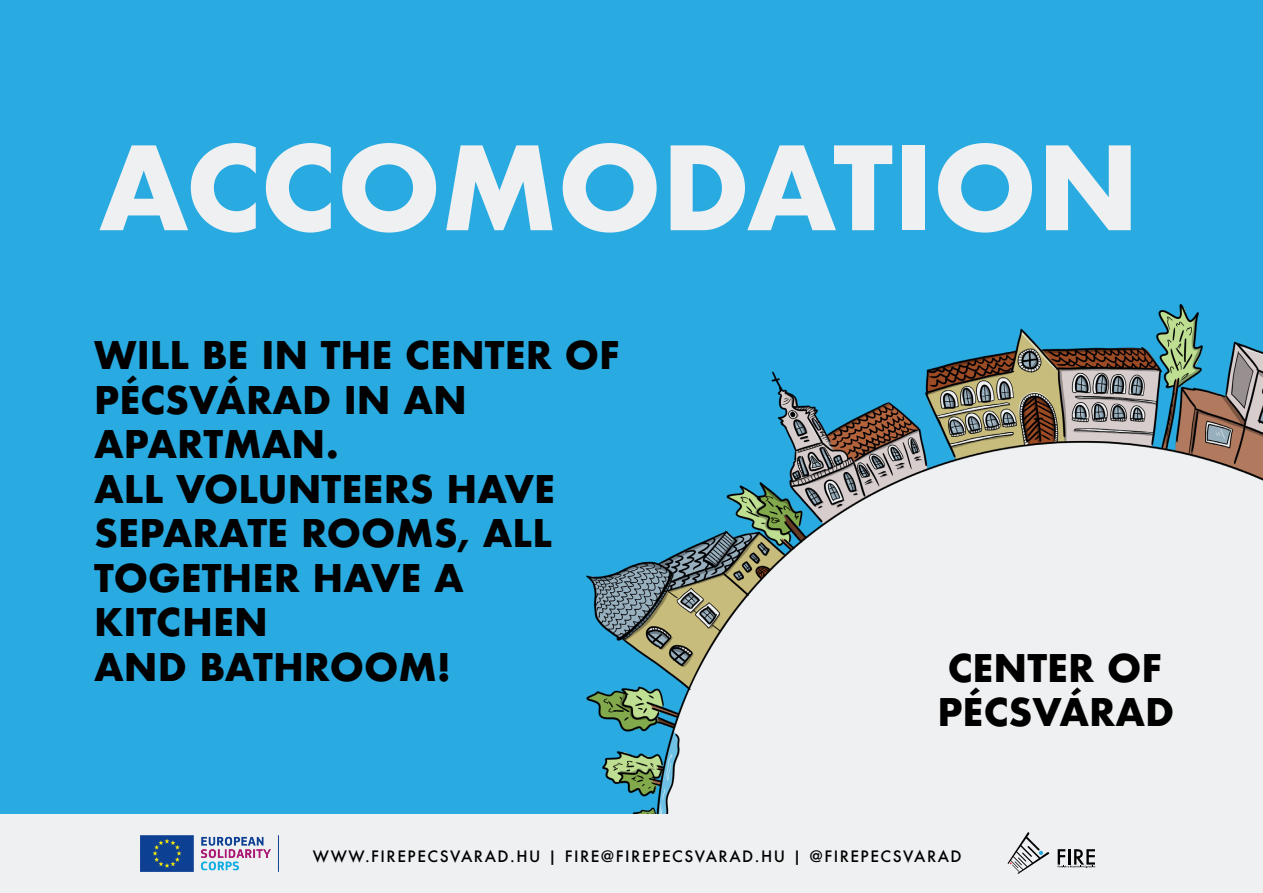
<style>
.page{position:relative;width:1263px;height:893px;background:#29aae1}
.page>*{position:absolute;margin:0;border:0;box-sizing:border-box;transform-origin:0 0}
.t1{font:700 112.5px "Futura";color:#eef0f1}
.t2{font:700 37.05px/44.5px "Futura";color:#000}
.t3{font:500 15.3px "Futura";letter-spacing:.1em;color:#000}
</style>
<div class="page">
<img style="left:586px;top:304px;width:677px;height:510px">
<div style="left:0;top:814px;width:1263px;height:79px;background:#eef0f1"></div>
<svg style="left:1058px;top:849px;width:37px;height:19px"></svg>
<svg style="left:1007px;top:832px;width:42px;height:42px"></svg>
<img style="left:140px;top:835px;width:131px;height:36px">
<h1 class="t1" style="left:99px;top:107px;width:1042px">ACCOMODATION</h1>
<p class="t2" style="left:94px;top:333px;width:527px">WILL BE IN THE CENTER OF<br>PÉCSVÁRAD IN AN<br>APARTMAN.<br>ALL VOLUNTEERS HAVE<br>SEPARATE ROOMS, ALL<br>TOGETHER HAVE A<br>KITCHEN<br>AND BATHROOM!</p>
<p class="t2" style="left:937px;top:645px;width:238px">CENTER OF<br>PÉCSVÁRAD</p>
<p class="t3" style="left:313px;top:846px;width:650px">WWW.FIREPECSVARAD.HU | FIRE@FIREPECSVARAD.HU | @FIREPECSVARAD</p>
</div>
